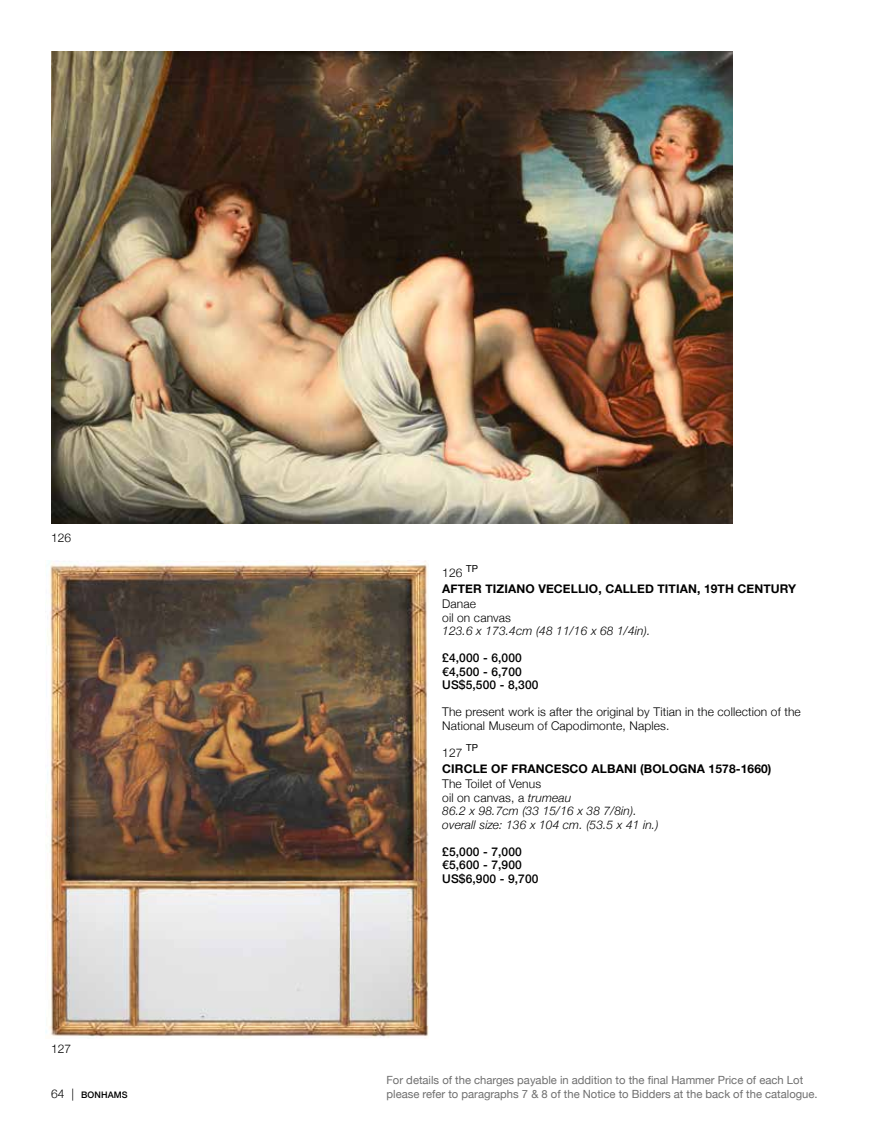
<style>
.page{position:relative;width:893px;height:1127px;background:#fff}
.page>*{position:absolute;margin:0;border:0;box-sizing:border-box;transform-origin:0 0}
.t1{font:italic 300 12px/13.5px "Helvetica Neue";letter-spacing:.01em;color:#000}
.t2{font:300 12px/13.5px "Helvetica Neue";letter-spacing:.01em;color:#000}
.t3{font:700 12px "Helvetica Neue";letter-spacing:.01em;color:#000}
.t4{font:500 12px/13.5px "Helvetica Neue";letter-spacing:.01em;color:#000}
.t5{font:11.25px/13.5px "Helvetica Neue";color:#6f6f6f}
.t6{font:9.6px "Helvetica Neue";color:#000}
.t7{font:500 9px "Helvetica Neue";letter-spacing:.01em;color:#000}
.s1{font-weight:300;font-size:12px}
.s2{font-style:normal}
</style>
<div class="page">
<img style="left:46px;top:561px;width:383px;height:477px">
<img style="left:51px;top:51px;width:682px;height:472px">
<p class="t2" style="left:51px;top:530px;width:22px">126</p>
<p class="t2" style="left:51px;top:1041px;width:22px">127</p>
<p class="t7" style="left:51px;top:1088px;width:78px"><span class="s1">64 |</span> BONHAMS</p>
<p class="t6" style="left:466px;top:561px;width:13px">TP</p>
<p class="t3" style="left:442px;top:579px;width:355px">AFTER TIZIANO VECELLIO, CALLED TITIAN, 19TH CENTURY</p>
<p class="t2" style="left:442px;top:596px;width:70px">Danae<br>oil on canvas</p>
<p class="t1" style="left:442px;top:623px;width:210px">123.6 x 173.4cm (48 11/16 x 68 1/4in).</p>
<p class="t4" style="left:442px;top:650px;width:98px">£4,000 - 6,000 €4,500 - 6,700<br>US$5,500 - 8,300</p>
<p class="t2" style="left:442px;top:704px;width:360px">The present work is after the original by Titian in the collection of the<br>National Museum of Capodimonte, Naples.</p>
<p class="t2" style="left:442px;top:745px;width:22px">127</p>
<p class="t2" style="left:442px;top:565px;width:22px">126</p>
<p class="t6" style="left:466px;top:741px;width:13px">TP</p>
<p class="t3" style="left:442px;top:759px;width:331px">CIRCLE OF FRANCESCO ALBANI (BOLOGNA 1578-1660)</p>
<p class="t1" style="left:442px;top:776px;width:218px"><span class="s2">The Toilet of Venus<br>oil on canvas, a</span> trumeau<br>86.2 x 98.7cm (33 15/16 x 38 7/8in). overall size: 136 x 104 cm. (53.5 x 41 in.)</p>
<p class="t4" style="left:442px;top:843px;width:98px">£5,000 - 7,000 €5,600 - 7,900<br>US$6,900 - 9,700</p>
<p class="t5" style="left:387px;top:1074px;width:433px">For details of the charges payable in addition to the final Hammer Price of each Lot please refer to paragraphs 7 &amp; 8 of the Notice to Bidders at the back of the catalogue.</p>
</div>
